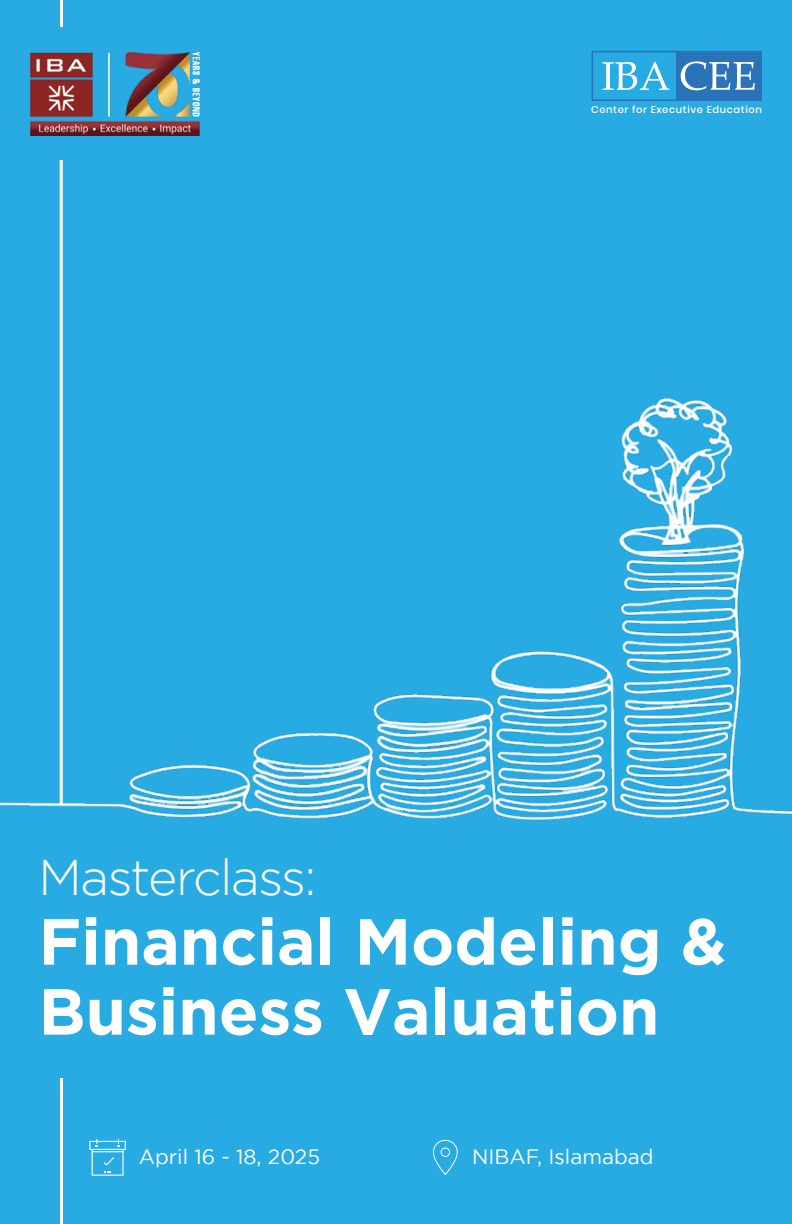
<style>
.page{position:relative;width:792px;height:1224px;background:#28aae2}
.page>*{position:absolute;margin:0;border:0;box-sizing:border-box;transform-origin:0 0}
.t1{font:700 65px/70px "Gotham";color:#fff}
.t2{font:300 50px "Gotham";letter-spacing:-.03em;color:#fff}
.t3{font:20.7px "Gotham";color:#fff}
.t4{font:500 9.9px "Poppins";letter-spacing:.06em;color:#fff}
</style>
<div class="page">
<img style="left:31px;top:51px;width:169px;height:85px">
<hr style="left:60px;top:1078px;width:3px;height:146px;background:#fff">
<hr style="left:60px;top:0;width:3px;height:27px;background:#fff">
<img style="left:0;top:398px;width:792px;height:422px">
<svg style="left:60px;top:160px;width:3px;height:645px"></svg>
<svg style="left:432px;top:1139px;width:26px;height:37px"></svg>
<svg style="left:89px;top:1139px;width:37px;height:37px"></svg>
<svg style="left:592px;top:51px;width:170px;height:50px"></svg>
<p class="t4" style="left:591px;top:103px;width:172px">Center for Executive Education</p>
<p class="t2" style="left:39px;top:850px;width:280px">Masterclass:</p>
<p class="t1" style="left:39px;top:905px;width:689px">Financial Modeling &amp;<br>Business Valuation</p>
<p class="t3" style="left:139px;top:1146px;width:183px">April 16 - 18, 2025</p>
<p class="t3" style="left:472px;top:1146px;width:183px">NIBAF, Islamabad</p>
</div>
